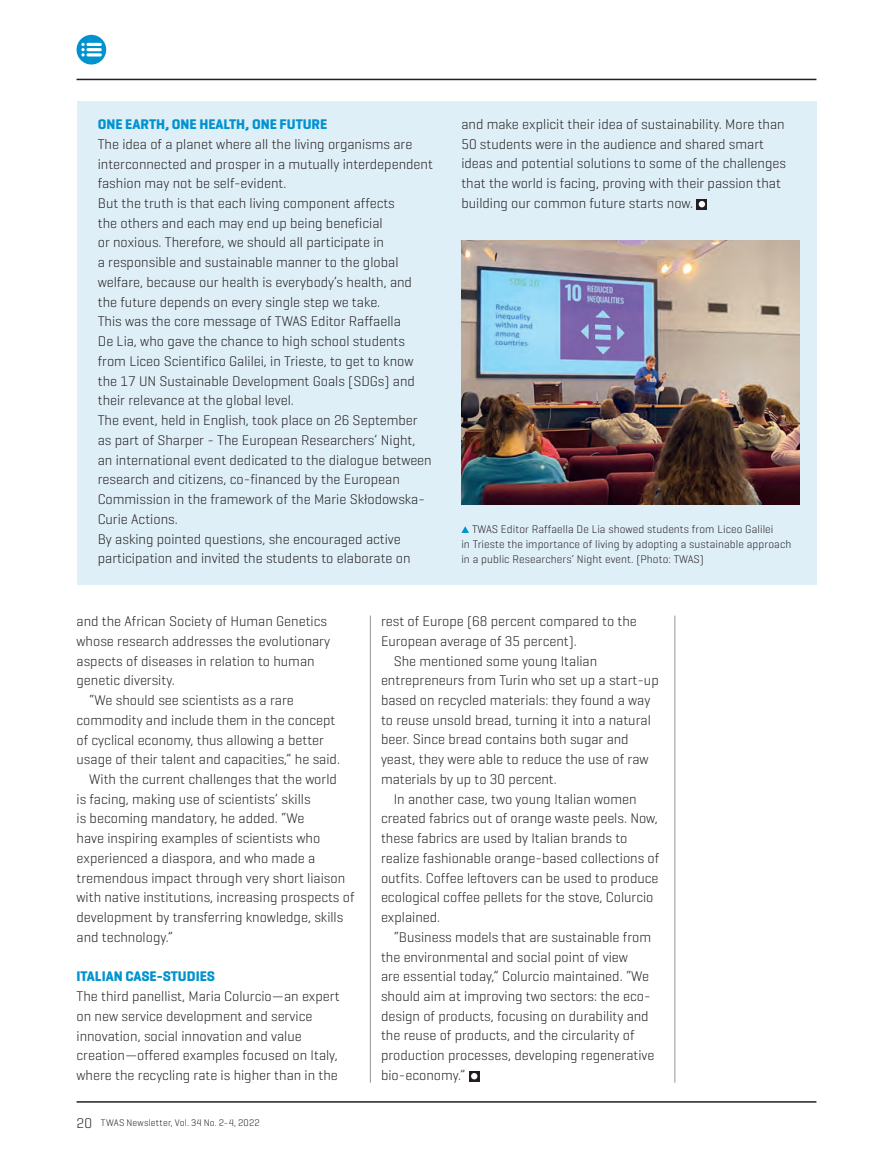
<style>
.page{position:relative;width:893px;height:1170px;background:#fff}
.page>*{position:absolute;margin:0;border:0;box-sizing:border-box;transform-origin:0 0}
.t1{font:300 14.25px/19.6px "Geogrotesque";color:#231f20}
.t2{font:700 14.25px "Geogrotesque";color:#0093d0}
.t3{font:300 11.25px/15px "Geogrotesque";letter-spacing:.01em;color:#231f20}
.t4{font:300 9.75px "Geogrotesque";letter-spacing:.02em;color:#231f20}
.s1{font-size:14.25px}
</style>
<div class="page">
<div style="left:77px;top:35px;width:29px;height:29px;background:#0093d0;border-radius:50%"></div>
<hr style="left:370px;top:615px;width:1px;height:467px;background:#939598">
<hr style="left:674px;top:615px;width:1px;height:467px;background:#939598">
<hr style="left:77px;top:79px;width:739px;height:1px;background:#231f20">
<hr style="left:77px;top:1101px;width:739px;height:1px;background:#231f20">
<svg style="left:81px;top:43px;width:21px;height:13px"></svg>
<svg style="left:469px;top:1071px;width:11px;height:10px"></svg>
<svg style="left:471px;top:1072px;width:6px;height:7px"></svg>
<div style="left:77px;top:101px;width:739px;height:484px;background:#dfeff8"></div>
<svg style="left:697px;top:199px;width:10px;height:10px"></svg>
<svg style="left:699px;top:201px;width:6px;height:6px"></svg>
<img style="left:461px;top:240px;width:338px;height:264px">
<svg style="left:461px;top:526px;width:8px;height:7px"></svg>
<p class="t2" style="left:98px;top:115px;width:231px">ONE EARTH, ONE HEALTH, ONE FUTURE</p>
<p class="t1" style="left:98px;top:134px;width:337px">The idea of a planet where all the living organisms are interconnected and prosper in a mutually interdependent fashion may not be self-evident.<br>But the truth is that each living component affects<br>the others and each may end up being beneficial<br>or noxious. Therefore, we should all participate in<br>a responsible and sustainable manner to the global welfare, because our health is everybody’s health, and the future depends on every single step we take.<br>This was the core message of TWAS Editor Raffaella<br>De Lia, who gave the chance to high school students from Liceo Scientifico Galilei, in Trieste, to get to know the 17 UN Sustainable Development Goals (SDGs) and their relevance at the global level.<br>The event, held in English, took place on 26 September as part of Sharper - The European Researchers’ Night, an international event dedicated to the dialogue between research and citizens, co-financed by the European Commission in the framework of the Marie Skłodowska-Curie Actions.<br>By asking pointed questions, she encouraged active participation and invited the students to elaborate on</p>
<p class="t1" style="left:461px;top:114px;width:326px">and make explicit their idea of sustainability. More than 50 students were in the audience and shared smart ideas and potential solutions to some of the challenges that the world is facing, proving with their passion that building our common future starts now.</p>
<p class="t3" style="left:461px;top:521px;width:332px;text-indent:11px">TWAS Editor Raffaella De Lia showed students from Liceo Galilei<br>in Trieste the importance of living by adopting a sustainable approach in a public Researchers’ Night event. (Photo: TWAS)</p>
<p class="t1" style="left:77px;top:611px;width:252px">and the African Society of Human Genetics</p>
<p class="t1" style="left:77px;top:630px;width:255px">whose research addresses the evolutionary</p>
<p class="t1" style="left:77px;top:650px;width:240px">aspects of diseases in relation to human</p>
<p class="t1" style="left:77px;top:670px;width:100px">genetic diversity.</p>
<p class="t1" style="left:89px;top:689px;width:206px">“We should see scientists as a rare</p>
<p class="t1" style="left:77px;top:709px;width:260px">commodity and include them in the concept</p>
<p class="t1" style="left:77px;top:729px;width:249px">of cyclical economy, thus allowing a better</p>
<p class="t1" style="left:77px;top:749px;width:265px">usage of their talent and capacities,” he said.</p>
<p class="t1" style="left:89px;top:768px;width:249px">With the current challenges that the world</p>
<p class="t1" style="left:77px;top:788px;width:236px">is facing, making use of scientists’ skills</p>
<p class="t1" style="left:77px;top:808px;width:229px">is becoming mandatory, he added. “We</p>
<p class="t1" style="left:77px;top:828px;width:245px">have inspiring examples of scientists who</p>
<p class="t1" style="left:77px;top:847px;width:240px">experienced a diaspora, and who made a</p>
<p class="t1" style="left:77px;top:867px;width:270px">tremendous impact through very short liaison</p>
<p class="t1" style="left:77px;top:887px;width:280px">with native institutions, increasing prospects of</p>
<p class="t1" style="left:77px;top:906px;width:268px">development by transferring knowledge, skills</p>
<p class="t1" style="left:77px;top:926px;width:98px">and technology.”</p>
<p class="t2" style="left:77px;top:967px;width:140px">ITALIAN CASE-STUDIES</p>
<p class="t1" style="left:77px;top:985px;width:265px">The third panellist, Maria Colurcio—an expert on new service development and service innovation, social innovation and value creation—offered examples focused on Italy, where the recycling rate is higher than in the</p>
<p class="t4" style="left:77px;top:1116px;width:185px"><span class="s1">20</span> TWAS Newsletter, Vol. 34 No. 2-4, 2022</p>
<p class="t1" style="left:381px;top:611px;width:257px">rest of Europe (68 percent compared to the</p>
<p class="t1" style="left:381px;top:630px;width:197px">European average of 35 percent).</p>
<p class="t1" style="left:394px;top:650px;width:205px">She mentioned some young Italian</p>
<p class="t1" style="left:381px;top:670px;width:279px">entrepreneurs from Turin who set up a start-up</p>
<p class="t1" style="left:381px;top:689px;width:271px">based on recycled materials: they found a way</p>
<p class="t1" style="left:381px;top:709px;width:271px">to reuse unsold bread, turning it into a natural</p>
<p class="t1" style="left:381px;top:729px;width:249px">beer. Since bread contains both sugar and</p>
<p class="t1" style="left:381px;top:749px;width:269px">yeast, they were able to reduce the use of raw</p>
<p class="t1" style="left:381px;top:768px;width:177px">materials by up to 30 percent.</p>
<p class="t1" style="left:394px;top:788px;width:244px">In another case, two young Italian women</p>
<p class="t1" style="left:381px;top:808px;width:278px">created fabrics out of orange waste peels. Now,</p>
<p class="t1" style="left:381px;top:827px;width:248px">these fabrics are used by Italian brands to</p>
<p class="t1" style="left:381px;top:847px;width:280px">realize fashionable orange-based collections of</p>
<p class="t1" style="left:381px;top:867px;width:279px">outfits. Coffee leftovers can be used to produce</p>
<p class="t1" style="left:381px;top:887px;width:274px">ecological coffee pellets for the stove, Colurcio</p>
<p class="t1" style="left:381px;top:906px;width:61px">explained.</p>
<p class="t1" style="left:394px;top:926px;width:259px">“Business models that are sustainable from</p>
<p class="t1" style="left:381px;top:946px;width:248px">the environmental and social point of view</p>
<p class="t1" style="left:381px;top:966px;width:270px">are essential today,” Colurcio maintained. “We</p>
<p class="t1" style="left:381px;top:985px;width:271px">should aim at improving two sectors: the eco-</p>
<p class="t1" style="left:381px;top:1005px;width:269px">design of products, focusing on durability and</p>
<p class="t1" style="left:381px;top:1025px;width:255px">the reuse of products, and the circularity of</p>
<p class="t1" style="left:381px;top:1044px;width:275px">production processes, developing regenerative</p>
<p class="t1" style="left:381px;top:1064px;width:86px">bio-economy.”</p>
</div>
